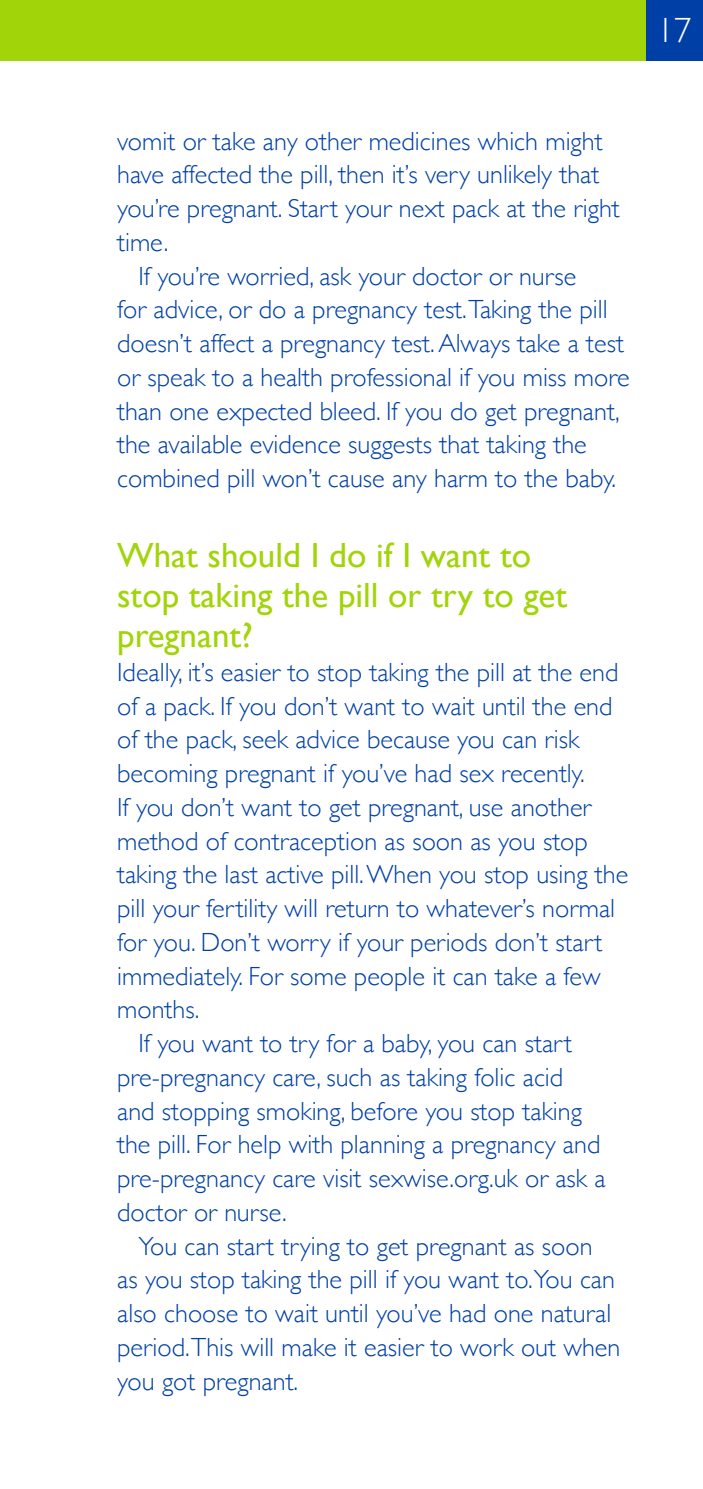
<style>
.page{position:relative;width:703px;height:1489px;background:#fff}
.page>*{position:absolute;margin:0;border:0;box-sizing:border-box;transform-origin:0 0}
.t1{font:35px/40px "Gill Sans";color:#a2d40a}
.t2{font:300 35px "Gill Sans";color:#fff}
.t3{font:300 26.25px "Gill Sans";color:#0040a6}
</style>
<div class="page">
<div style="left:645px;top:0;width:57px;height:61px;background:#0040a6"></div>
<div style="left:0;top:0;width:645px;height:61px;background:#a2d40a"></div>
<p class="t3" style="left:117px;top:120px;width:486px">vomit or take any other medicines which might</p>
<p class="t3" style="left:117px;top:154px;width:483px">have affected the pill, then it’s very unlikely that</p>
<p class="t3" style="left:117px;top:188px;width:504px">you’re pregnant. Start your next pack at the right</p>
<p class="t3" style="left:117px;top:222px;width:53px">time.</p>
<p class="t3" style="left:138px;top:255px;width:439px">If you’re worried, ask your doctor or nurse</p>
<p class="t3" style="left:117px;top:289px;width:491px">for advice, or do a pregnancy test.Taking the pill</p>
<p class="t3" style="left:117px;top:323px;width:508px">doesn’t affect a pregnancy test. Always take a test</p>
<p class="t3" style="left:117px;top:357px;width:513px">or speak to a health professional if you miss more</p>
<p class="t3" style="left:117px;top:390px;width:503px">than one expected bleed. If you do get pregnant,</p>
<p class="t3" style="left:117px;top:424px;width:471px">the available evidence suggests that taking the</p>
<p class="t3" style="left:117px;top:458px;width:500px">combined pill won’t cause any harm to the baby.</p>
<h1 class="t1" style="left:117px;top:535px;width:451px">What should I do if I want to stop taking the pill or try to get pregnant?</h1>
<p class="t3" style="left:117px;top:652px;width:502px">Ideally, it’s easier to stop taking the pill at the end</p>
<p class="t3" style="left:117px;top:685px;width:496px">of a pack. If you don’t want to wait until the end</p>
<p class="t3" style="left:117px;top:719px;width:463px">of the pack, seek advice because you can risk</p>
<p class="t3" style="left:117px;top:753px;width:469px">becoming pregnant if you’ve had sex recently.</p>
<p class="t3" style="left:117px;top:787px;width:475px">If you don’t want to get pregnant, use another</p>
<p class="t3" style="left:117px;top:820px;width:472px">method of contraception as soon as you stop</p>
<p class="t3" style="left:117px;top:854px;width:512px">taking the last active pill. When you stop using the</p>
<p class="t3" style="left:117px;top:888px;width:499px">pill your fertility will return to whatever’s normal</p>
<p class="t3" style="left:117px;top:922px;width:486px">for you. Don’t worry if your periods don’t start</p>
<p class="t3" style="left:117px;top:955px;width:484px">immediately. For some people it can take a few</p>
<p class="t3" style="left:117px;top:989px;width:84px">months.</p>
<p class="t3" style="left:138px;top:1023px;width:435px">If you want to try for a baby, you can start</p>
<p class="t3" style="left:117px;top:1057px;width:447px">pre-pregnancy care, such as taking folic acid</p>
<p class="t3" style="left:117px;top:1090px;width:466px">and stopping smoking, before you stop taking</p>
<p class="t3" style="left:117px;top:1124px;width:484px">the pill. For help with planning a pregnancy and</p>
<p class="t3" style="left:117px;top:1158px;width:489px">pre-pregnancy care visit sexwise.org.uk or ask a</p>
<p class="t3" style="left:117px;top:1192px;width:171px">doctor or nurse.</p>
<p class="t3" style="left:138px;top:1225px;width:455px">You can start trying to get pregnant as soon</p>
<p class="t3" style="left:117px;top:1259px;width:499px">as you stop taking the pill if you want to.You can</p>
<p class="t3" style="left:117px;top:1293px;width:495px">also choose to wait until you’ve had one natural</p>
<p class="t3" style="left:117px;top:1327px;width:504px">period.This will make it easier to work out when</p>
<p class="t3" style="left:117px;top:1360px;width:182px">you got pregnant.</p>
<h1 class="t2" style="left:656px;top:3px;width:36px">17</h1>
</div>
